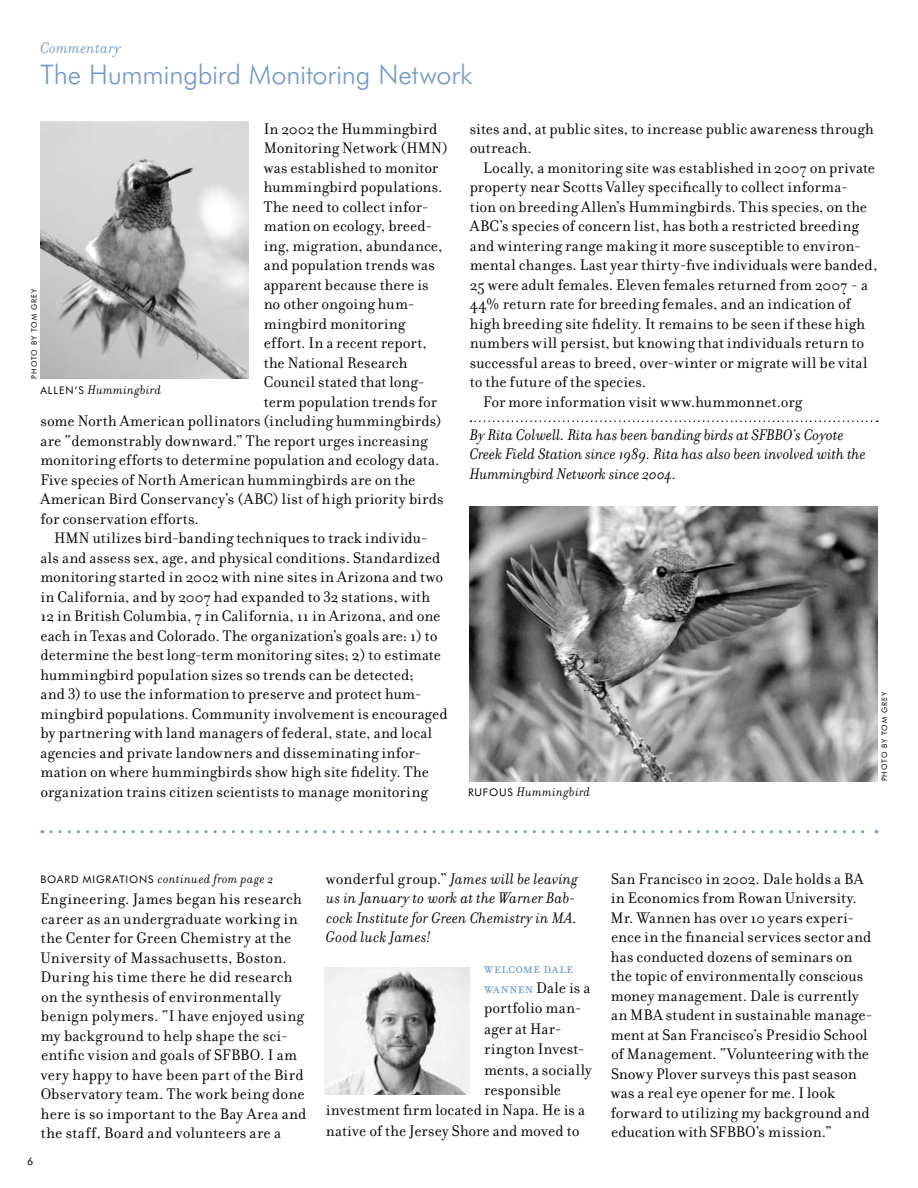
<style>
.page{position:relative;width:918px;height:1188px;background:#fff}
.page>*{position:absolute;margin:0;border:0;box-sizing:border-box;transform-origin:0 0}
.t1{font:300 27px "Futura BT";letter-spacing:-.005em;color:#729ac7}
.t2{font:16.5px/19.5px "Filosofia";letter-spacing:.01em;color:#000}
.t3{font:italic 16.5px/19.5px "Filosofia";letter-spacing:.005em;color:#000}
.t4{font:16.5px "Filosofia Small Caps";letter-spacing:.005em;color:#729ac7}
.t5{font:italic 16.5px "Filosofia";letter-spacing:.02em;color:#729ac7}
.t6{font:italic 13.5px "Filosofia";letter-spacing:.03em;color:#000}
.t7{font:10.5px "Futura BT";color:#000}
.t8{font:7.5px "Futura BT";letter-spacing:.12em;color:#000}
.s1{font-family:"Futura BT";font-style:normal;font-size:10.5px}
.s2{font-style:normal}
.s3{font-family:"Filosofia Small Caps";color:#729ac7}
</style>
<div class="page">
<svg style="left:471px;top:420px;width:407px;height:2px"></svg>
<img style="left:470px;top:507px;width:407px;height:275px">
<img style="left:41px;top:122px;width:208px;height:257px">
<svg style="left:51px;top:830px;width:826px;height:3px"></svg>
<img style="left:325px;top:967px;width:145px;height:127px">
<p class="t5" style="left:40px;top:39px;width:82px">Commentary</p>
<h1 class="t1" style="left:40px;top:58px;width:434px">The Hummingbird Monitoring Network</h1>
<p class="t2" style="left:470px;top:119px;width:405px">sites and, at public sites, to increase public awareness through outreach.</p>
<p class="t2" style="left:483px;top:158px;width:393px">Locally, a monitoring site was established in 2007 on private</p>
<p class="t2" style="left:470px;top:177px;width:380px">property near Scotts Valley specifically to collect informa-</p>
<p class="t2" style="left:470px;top:197px;width:399px">tion on breeding Allen’s Hummingbirds. This species, on the</p>
<p class="t2" style="left:470px;top:216px;width:391px">ABC’s species of concern list, has both a restricted breeding</p>
<p class="t2" style="left:470px;top:236px;width:393px">and wintering range making it more susceptible to environ-</p>
<p class="t2" style="left:470px;top:255px;width:409px">mental changes. Last year thirty-five individuals were banded,</p>
<p class="t2" style="left:470px;top:275px;width:400px">25 were adult females. Eleven females returned from 2007 - a</p>
<p class="t2" style="left:470px;top:294px;width:383px">44% return rate for breeding females, and an indication of</p>
<p class="t2" style="left:470px;top:314px;width:397px">high breeding site fidelity. It remains to be seen if these high</p>
<p class="t2" style="left:470px;top:333px;width:396px">numbers will persist, but knowing that individuals return to</p>
<p class="t2" style="left:470px;top:353px;width:399px">successful areas to breed, over-winter or migrate will be vital</p>
<p class="t2" style="left:470px;top:372px;width:178px">to the future of the species.</p>
<p class="t2" style="left:483px;top:392px;width:320px">For more information visit www.hummonnet.org</p>
<p class="t3" style="left:470px;top:425px;width:398px">By Rita Colwell. Rita has been banding birds at SFBBO’s Coyote<br>Creek Field Station since 1989. Rita has also been involved with the<br>Hummingbird Network since 2004.</p>
<p class="t2" style="left:264px;top:119px;width:175px">In 2002 the Hummingbird</p>
<p class="t2" style="left:264px;top:138px;width:186px">Monitoring Network (HMN)</p>
<p class="t2" style="left:264px;top:158px;width:176px">was established to monitor</p>
<p class="t2" style="left:264px;top:177px;width:180px">hummingbird populations.</p>
<p class="t2" style="left:264px;top:197px;width:167px">The need to collect infor-</p>
<p class="t2" style="left:264px;top:216px;width:171px">mation on ecology, breed-</p>
<p class="t2" style="left:264px;top:236px;width:180px">ing, migration, abundance,</p>
<p class="t2" style="left:264px;top:255px;width:173px">and population trends was</p>
<p class="t2" style="left:264px;top:275px;width:166px">apparent because there is</p>
<p class="t2" style="left:264px;top:294px;width:153px">no other ongoing hum-</p>
<p class="t2" style="left:264px;top:314px;width:143px">mingbird monitoring</p>
<p class="t2" style="left:264px;top:333px;width:165px">effort. In a recent report,</p>
<p class="t2" style="left:264px;top:353px;width:145px">the National Research</p>
<p class="t2" style="left:264px;top:372px;width:163px">Council stated that long-</p>
<p class="t2" style="left:264px;top:392px;width:175px">term population trends for</p>
<p class="t2" style="left:40px;top:411px;width:403px">some North American pollinators (including hummingbirds)</p>
<p class="t2" style="left:40px;top:431px;width:388px">are “demonstrably downward.” The report urges increasing</p>
<p class="t2" style="left:40px;top:450px;width:401px">monitoring efforts to determine population and ecology data.</p>
<p class="t2" style="left:40px;top:470px;width:376px">Five species of North American hummingbirds are on the</p>
<p class="t2" style="left:40px;top:489px;width:405px">American Bird Conservancy’s (ABC) list of high priority birds</p>
<p class="t2" style="left:40px;top:509px;width:160px">for conservation efforts.</p>
<p class="t2" style="left:54px;top:528px;width:376px">HMN utilizes bird-banding techniques to track individu-</p>
<p class="t2" style="left:40px;top:548px;width:402px">als and assess sex, age, and physical conditions. Standardized</p>
<p class="t2" style="left:40px;top:567px;width:404px">monitoring started in 2002 with nine sites in Arizona and two</p>
<p class="t2" style="left:40px;top:587px;width:391px">in California, and by 2007 had expanded to 32 stations, with</p>
<p class="t2" style="left:40px;top:606px;width:401px">12 in British Columbia, 7 in California, 11 in Arizona, and one</p>
<p class="t2" style="left:40px;top:626px;width:399px">each in Texas and Colorado. The organization’s goals are: 1) to</p>
<p class="t2" style="left:40px;top:645px;width:402px">determine the best long-term monitoring sites; 2) to estimate</p>
<p class="t2" style="left:40px;top:665px;width:375px">hummingbird population sizes so trends can be detected;</p>
<p class="t2" style="left:40px;top:684px;width:383px">and 3) to use the information to preserve and protect hum-</p>
<p class="t2" style="left:40px;top:704px;width:409px">mingbird populations. Community involvement is encouraged</p>
<p class="t2" style="left:40px;top:723px;width:393px">by partnering with land managers of federal, state, and local</p>
<p class="t2" style="left:40px;top:743px;width:383px">agencies and private landowners and disseminating infor-</p>
<p class="t2" style="left:40px;top:762px;width:390px">mation on where hummingbirds show high site fidelity. The</p>
<p class="t2" style="left:40px;top:782px;width:389px">organization trains citizen scientists to manage monitoring</p>
<p class="t8" style="left:30px;top:379px;width:91px;rotate:-90deg">PHOTO BY TOM GREY</p>
<p class="t6" style="left:40px;top:382px;width:122px"><span class="s1">ALLEN ’S</span> Hummingbird</p>
<p class="t8" style="left:880px;top:781px;width:91px;rotate:-90deg">PHOTO BY TOM GREY</p>
<p class="t7" style="left:468px;top:786px;width:8px">RUF</p>
<p class="t6" style="left:489px;top:785px;width:103px"><span class="s1">OU S</span> Hummingbird</p>
<p class="t6" style="left:40px;top:872px;width:234px"><span class="s1">BOARD MIGRATION S</span> continued from page 2</p>
<p class="t2" style="left:40px;top:890px;width:268px">Engineering. James began his research career as an undergraduate working in the Center for Green Chemistry at the University of Massachusetts, Boston.<br>During his time there he did research on the synthesis of environmentally benign polymers. “I have enjoyed using my background to help shape the sci&shy;entific vision and goals of SFBBO. I am very happy to have been part of the Bird Observatory team. The work being done here is so important to the Bay Area and the staff, Board and volunteers are a</p>
<p class="t3" style="left:326px;top:869px;width:254px"><span class="s2">wonderful group.”</span> James will be leaving us in January to work at the Warner Bab&shy;cock Institute for Green Chemistry in MA.<br>Good luck James!</p>
<p class="t4" style="left:484px;top:959px;width:91px">welcome dale</p>
<p class="t2" style="left:484px;top:978px;width:108px"><span class="s3">wannen</span> Dale is a</p>
<p class="t2" style="left:484px;top:999px;width:99px">portfolio man-</p>
<p class="t2" style="left:484px;top:1019px;width:79px">ager at Har-</p>
<p class="t2" style="left:484px;top:1040px;width:102px">rington Invest-</p>
<p class="t2" style="left:484px;top:1060px;width:109px">ments, a socially</p>
<p class="t2" style="left:484px;top:1080px;width:79px">responsible</p>
<p class="t2" style="left:326px;top:1101px;width:261px">investment firm located in Napa. He is a</p>
<p class="t2" style="left:326px;top:1121px;width:255px">native of the Jersey Shore and moved to</p>
<p class="t2" style="left:610px;top:869px;width:264px">San Francisco in 2002. Dale holds a BA in Economics from Rowan University.<br>Mr. Wannen has over 10 years experi&shy;ence in the financial services sector and has conducted dozens of seminars on the topic of environmentally conscious money management. Dale is currently an MBA student in sustainable manage&shy;ment at San Francisco’s Presidio School of Management. “Volunteering with the Snowy Plover surveys this past season was a real eye opener for me. I look forward to utilizing my background and education with SFBBO’s mission.”</p>
</div>
